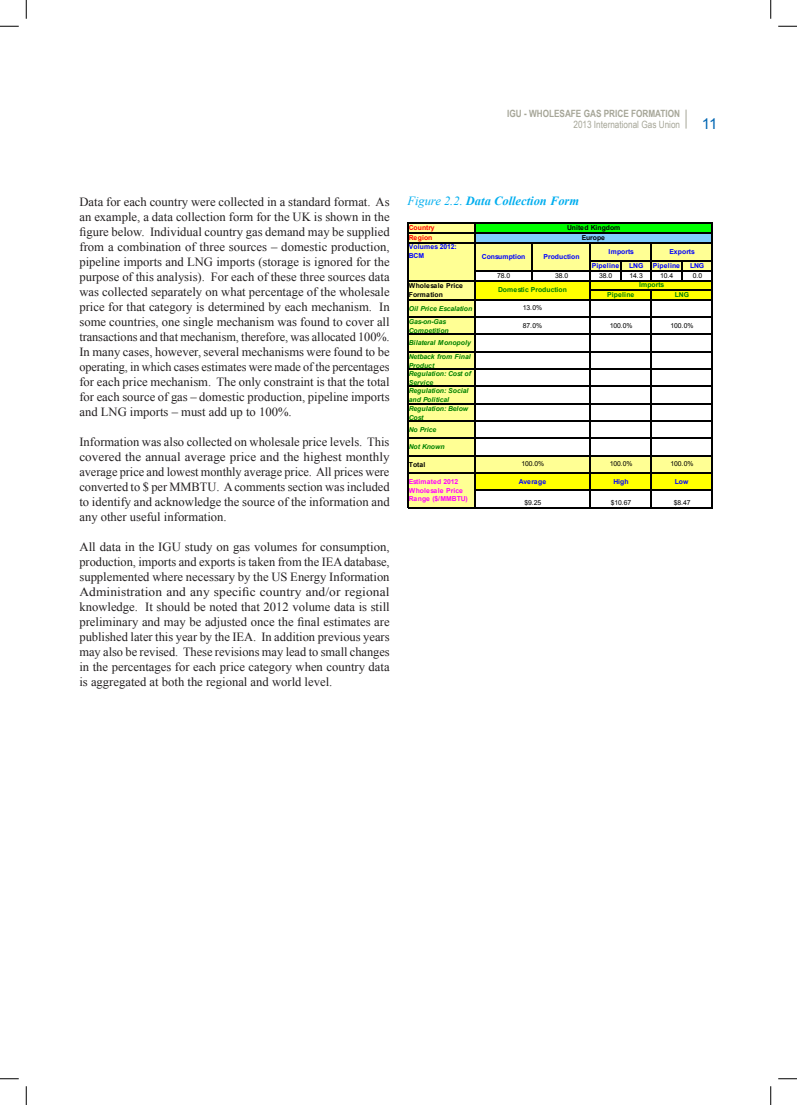
<style>
.page{position:relative;width:797px;height:1105px;background:#fff}
.page>*{position:absolute;margin:0;border:0;box-sizing:border-box;transform-origin:0 0}
.t1{font:15px "Arial";color:#0166b3}
.t2{font:12.5px/15px "Times New Roman";color:#231f20;text-align:justify}
.t3{font:italic 700 12.5px "Times New Roman";color:#00aeef}
.t4{font:700 10px "Arial Narrow";color:#a6a698}
.t5{font:10px "Arial Narrow";color:#a6a698}
.t6{font:italic 700 6.88px/8.6px "Arial";letter-spacing:-.005em;color:#008100}
.t7{font:6.88px "Arial";letter-spacing:-.02em;color:#000}
.t8{font:700 6.88px/8.9px "Arial";color:#00f}
.t9{font:700 6.88px/8.9px "Arial";color:#000}
.t10{font:700 6.88px/8.9px "Arial";letter-spacing:.005em;color:#f0f}
.t11{font:700 6.88px "Arial";color:#008100}
.t12{font:700 6.88px "Arial";letter-spacing:.03em;color:#00f}
.t13{font:700 6.88px/10px "Arial";color:#f00}
.t14{font:700 6.88px "Arial";letter-spacing:.03em;color:#008100}
.s1{font-weight:400}
</style>
<div class="page">
<svg style="left:685px;top:110px;width:1px;height:19px"></svg>
<div style="left:408px;top:223px;width:67px;height:10px;background:#ffff94"></div>
<div style="left:474px;top:223px;width:238px;height:10px;background:#0f0"></div>
<div style="left:408px;top:232px;width:67px;height:11px;background:#ffff94"></div>
<div style="left:474px;top:232px;width:238px;height:11px;background:#7fcdff"></div>
<div style="left:408px;top:242px;width:304px;height:20px;background:#ffff94"></div>
<svg style="left:712px;top:223px;width:1px;height:39px"></svg>
<div style="left:408px;top:261px;width:304px;height:10px;background:#ffff94"></div>
<div style="left:408px;top:271px;width:67px;height:10px;background:#ffff94"></div>
<div style="left:408px;top:280px;width:67px;height:20px;background:#ffff94"></div>
<div style="left:474px;top:280px;width:238px;height:20px;background:#ff0"></div>
<svg style="left:712px;top:280px;width:1px;height:20px"></svg>
<div style="left:408px;top:300px;width:67px;height:156px;background:#ffff94"></div>
<div style="left:408px;top:456px;width:304px;height:18px;background:#ffff94"></div>
<div style="left:408px;top:473px;width:67px;height:18px;background:#ffff94"></div>
<div style="left:474px;top:473px;width:238px;height:18px;background:#ff0"></div>
<div style="left:408px;top:490px;width:67px;height:18px;background:#ffff94"></div>
<svg style="left:712px;top:456px;width:1px;height:52px"></svg>
<hr style="left:589px;top:244px;width:1px;height:36px;background:#000">
<hr style="left:650px;top:244px;width:1px;height:36px;background:#000">
<hr style="left:408px;top:299px;width:66px;height:1px;background:#000">
<hr style="left:408px;top:317px;width:66px;height:1px;background:#000">
<hr style="left:408px;top:334px;width:66px;height:1px;background:#000">
<hr style="left:408px;top:351px;width:66px;height:1px;background:#000">
<hr style="left:408px;top:369px;width:66px;height:1px;background:#000">
<hr style="left:408px;top:386px;width:66px;height:1px;background:#000">
<hr style="left:408px;top:403px;width:66px;height:1px;background:#000">
<hr style="left:408px;top:421px;width:66px;height:1px;background:#000">
<hr style="left:408px;top:438px;width:66px;height:1px;background:#000">
<hr style="left:408px;top:455px;width:66px;height:1px;background:#000">
<hr style="left:589px;top:281px;width:1px;height:192px;background:#000">
<hr style="left:650px;top:291px;width:1px;height:182px;background:#000">
<hr style="left:407px;top:223px;width:1px;height:285px;background:#000">
<hr style="left:474px;top:224px;width:1px;height:284px;background:#000">
<hr style="left:532px;top:244px;width:1px;height:36px;background:#000">
<hr style="left:589px;top:474px;width:1px;height:33px;background:#000">
<svg style="left:620px;top:262px;width:1px;height:18px"></svg>
<hr style="left:650px;top:474px;width:1px;height:33px;background:#000">
<svg style="left:681px;top:262px;width:1px;height:18px"></svg>
<hr style="left:711px;top:224px;width:1px;height:284px;background:#000">
<hr style="left:408px;top:223px;width:304px;height:1px;background:#000">
<hr style="left:408px;top:232px;width:304px;height:2px;background:#000">
<hr style="left:408px;top:242px;width:304px;height:2px;background:#000">
<hr style="left:590px;top:261px;width:121px;height:1px;background:#000">
<hr style="left:475px;top:270px;width:236px;height:1px;background:#000">
<hr style="left:408px;top:280px;width:304px;height:1px;background:#000">
<hr style="left:590px;top:290px;width:121px;height:1px;background:#000">
<hr style="left:475px;top:299px;width:236px;height:1px;background:#000">
<hr style="left:475px;top:317px;width:236px;height:1px;background:#000">
<hr style="left:475px;top:334px;width:236px;height:1px;background:#000">
<hr style="left:475px;top:351px;width:236px;height:1px;background:#000">
<hr style="left:475px;top:369px;width:236px;height:1px;background:#000">
<hr style="left:475px;top:386px;width:236px;height:1px;background:#000">
<hr style="left:475px;top:403px;width:236px;height:1px;background:#000">
<hr style="left:475px;top:421px;width:236px;height:1px;background:#000">
<hr style="left:475px;top:438px;width:236px;height:1px;background:#000">
<hr style="left:475px;top:455px;width:236px;height:1px;background:#000">
<hr style="left:408px;top:473px;width:304px;height:1px;background:#000">
<hr style="left:475px;top:490px;width:236px;height:1px;background:#000">
<hr style="left:408px;top:507px;width:304px;height:1px;background:#000">
<svg style="left:0;top:25px;width:19px;height:2px"></svg>
<svg style="left:778px;top:25px;width:19px;height:2px"></svg>
<svg style="left:0;top:1078px;width:19px;height:1px"></svg>
<svg style="left:778px;top:1078px;width:19px;height:1px"></svg>
<svg style="left:25px;top:0;width:2px;height:19px"></svg>
<svg style="left:25px;top:1086px;width:2px;height:19px"></svg>
<svg style="left:770px;top:0;width:1px;height:19px"></svg>
<svg style="left:770px;top:1086px;width:1px;height:19px"></svg>
<p class="t4" style="left:507px;top:106px;width:174px">IGU - WHOLESAFE GAS PRICE FORMATION</p>
<p class="t5" style="left:573px;top:117px;width:108px">2013 International Gas Union</p>
<p class="t1" style="left:702px;top:114px;width:17px">11</p>
<p class="t2" style="left:79px;top:194px;width:312px">Data for each country were collected in a standard format. As an example, a data collection form for the UK is shown in the figure below. Individual country gas demand may be supplied from a combination of three sources – domestic production, pipeline imports and LNG imports (storage is ignored for the purpose of this analysis). For each of these three sources data was collected separately on what percentage of the wholesale price for that category is determined by each mechanism. In some countries, one single mechanism was found to cover all transactions and that mechanism, therefore, was allocated 100%.<br>In many cases, however, several mechanisms were found to be operating, in which cases estimates were made of the percentages for each price mechanism. The only constraint is that the total for each source of gas – domestic production, pipeline imports and LNG imports – must add up to 100%.</p>
<p class="t2" style="left:79px;top:434px;width:312px">Information was also collected on wholesale price levels. This covered the annual average price and the highest monthly average price and lowest monthly average price. All prices were converted to $ per MMBTU. A comments section was included to identify and acknowledge the source of the information and any other useful information.</p>
<p class="t2" style="left:79px;top:539px;width:312px">All data in the IGU study on gas volumes for consumption, production, imports and exports is taken from the IEA database, supplemented where necessary by the US Energy Information Administration and any specific country and/or regional knowledge. It should be noted that 2012 volume data is still preliminary and may be adjusted once the final estimates are published later this year by the IEA. In addition previous years may also be revised. These revisions may lead to small changes in the percentages for each price category when country data is aggregated at both the regional and world level.</p>
<p class="t3" style="left:407px;top:192px;width:173px"><span class="s1">Figure 2.2.</span> Data Collection Form</p>
<p class="t13" style="left:409px;top:223px;width:27px">Country<br>Region</p>
<p class="t8" style="left:409px;top:243px;width:49px">Volumes 2012:<br>BCM</p>
<p class="t9" style="left:567px;top:223px;width:55px;line-height:10px;text-align:center">United Kingdom<br>Europe</p>
<p class="t8" style="left:608px;top:247px;width:27px">Imports</p>
<p class="t8" style="left:669px;top:247px;width:27px">Exports</p>
<p class="t8" style="left:482px;top:252px;width:45px">Consumption</p>
<p class="t8" style="left:543px;top:252px;width:38px">Production</p>
<p class="t12" style="left:592px;top:261px;width:29px">Pipeline</p>
<p class="t8" style="left:629px;top:262px;width:16px">LNG</p>
<p class="t12" style="left:652px;top:261px;width:29px">Pipeline</p>
<p class="t8" style="left:690px;top:262px;width:16px">LNG</p>
<p class="t7" style="left:497px;top:271px;width:15px">78.0</p>
<p class="t7" style="left:555px;top:271px;width:15px">38.0</p>
<p class="t7" style="left:599px;top:271px;width:15px">38.0</p>
<p class="t7" style="left:629px;top:271px;width:15px">14.3</p>
<p class="t7" style="left:660px;top:271px;width:15px">10.4</p>
<p class="t7" style="left:692px;top:271px;width:11px">0.0</p>
<p class="t9" style="left:409px;top:281px;width:56px">Wholesale Price<br>Formation</p>
<p class="t11" style="left:498px;top:285px;width:70px">Domestic Production</p>
<p class="t11" style="left:639px;top:280px;width:27px">Imports</p>
<p class="t14" style="left:607px;top:290px;width:29px">Pipeline</p>
<p class="t11" style="left:674px;top:290px;width:16px">LNG</p>
<p class="t7" style="left:523px;top:303px;width:21px">13.0%</p>
<p class="t6" style="left:409px;top:302px;width:65px;line-height:13.1px">Oil Price Escalation<br>Gas-on-Gas</p>
<p class="t6" style="left:409px;top:324px;width:63px;line-height:12.9px">Competition<br>Bilateral Monopoly<br>Netback from Final</p>
<p class="t6" style="left:409px;top:361px;width:63px">Product<br>Regulation: Cost of<br>Service<br>Regulation: Social and Political<br>Regulation: Below<br>Cost</p>
<p class="t6" style="left:409px;top:426px;width:29px">No Price</p>
<p class="t6" style="left:409px;top:443px;width:37px">Not Known</p>
<p class="t9" style="left:409px;top:460px;width:18px">Total</p>
<p class="t7" style="left:521px;top:459px;width:24px">100.0%</p>
<p class="t7" style="left:609px;top:459px;width:24px">100.0%</p>
<p class="t7" style="left:670px;top:459px;width:24px">100.0%</p>
<p class="t10" style="left:409px;top:477px;width:60px">Estimated 2012<br>Wholesale Price<br>Range ($/MMBTU)</p>
<p class="t8" style="left:518px;top:477px;width:29px">Average</p>
<p class="t8" style="left:613px;top:477px;width:17px">High</p>
<p class="t8" style="left:674px;top:477px;width:15px">Low</p>
<p class="t7" style="left:524px;top:498px;width:18px">$9.25</p>
<p class="t7" style="left:610px;top:498px;width:22px">$10.67</p>
<p class="t7" style="left:673px;top:498px;width:18px">$8.47</p>
<p class="t7" style="left:523px;top:321px;width:21px">87.0%</p>
<p class="t7" style="left:609px;top:321px;width:24px">100.0%</p>
<p class="t7" style="left:670px;top:321px;width:24px">100.0%</p>
</div>
